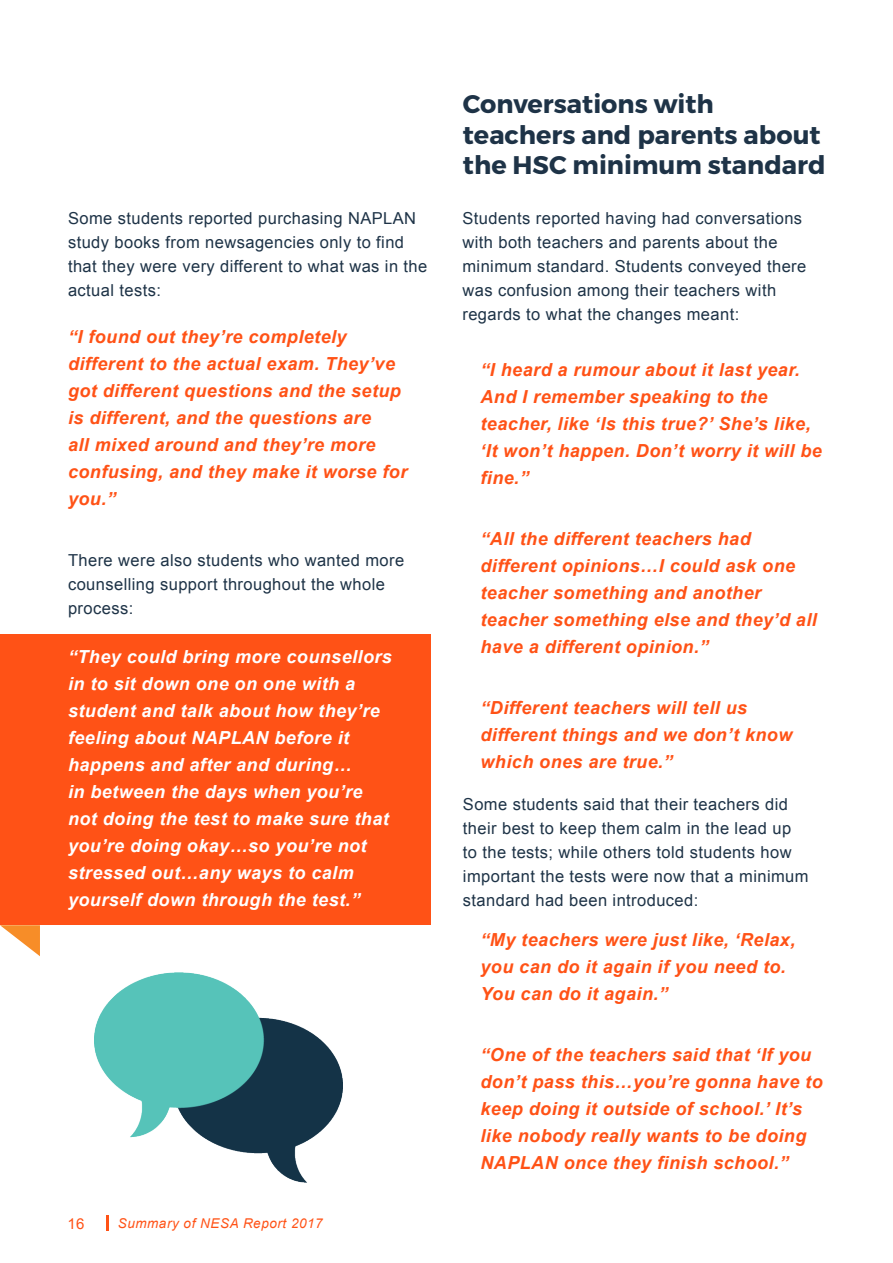
<style>
.page{position:relative;width:893px;height:1263px;background:#fff}
.page>*{position:absolute;margin:0;border:0;box-sizing:border-box;transform-origin:0 0}
.Sub-Heading_1{font:700 25.5px/30.6px "Montserrat";color:#1e3347}
.Quote_orange{font:italic 700 18px/27px "Arial";letter-spacing:.025em;color:#ff5216}
.Quote_orange-2{font:italic 700 18px/27px "Arial";letter-spacing:.025em;color:#fff}
.t1{font:16.5px/24px "Arial";letter-spacing:.025em;color:#1e3347}
.t2{font:15px "Arial";color:#ff5216}
.t3{font:italic 13.5px "Arial";letter-spacing:.04em;color:#ff5216}
</style>
<div class="page">
<svg style="left:106px;top:1215px;width:2px;height:16px"></svg>
<div style="left:0;top:635px;width:431px;height:290px;background:#ff5216"></div>
<svg style="left:0;top:925px;width:40px;height:31px"></svg>
<img style="left:94px;top:973px;width:249px;height:209px">
<p class="t1" style="left:68px;top:206px;width:361px">Some students reported purchasing NAPLAN study books from newsagencies only to find that they were very different to what was in the actual tests:</p>
<p class="Quote_orange" style="left:68px;top:323px;width:341px">“I found out they’re completely different to the actual exam. They’ve got different questions and the setup is different, and the questions are<br>all mixed around and they’re more confusing, and they make it worse for you.”</p>
<p class="t1" style="left:68px;top:548px;width:338px">There were also students who wanted more counselling support throughout the whole process:</p>
<p class="Quote_orange-2" style="left:68px;top:643px;width:325px">“They could bring more counsellors in to sit down one on one with a student and talk about how they’re feeling about NAPLAN before it happens and after and during…<br>in between the days when you’re not doing the test to make sure that you’re doing okay…so you’re not stressed out…any ways to calm yourself down through the test.”</p>
<p class="t2" style="left:68px;top:1213px;width:19px">16</p>
<p class="t3" style="left:118px;top:1215px;width:206px">Summary of NESA Report 2017</p>
<p class="Sub-Heading_1" style="left:463px;top:89px;width:364px">Conversations with teachers and parents about the HSC minimum standard</p>
<p class="t1" style="left:462px;top:206px;width:345px">Students reported having had conversations with both teachers and parents about the minimum standard. Students conveyed there was confusion among their teachers with regards to what the changes meant:</p>
<p class="Quote_orange" style="left:480px;top:356px;width:343px">“I heard a rumour about it last year.<br>And I remember speaking to the teacher, like ‘Is this true?’ She’s like, ‘It won’t happen. Don’t worry it will be fine.”</p>
<p class="Quote_orange" style="left:480px;top:525px;width:338px">“All the different teachers had different opinions…I could ask one teacher something and another teacher something else and they’d all have a different opinion.”</p>
<p class="Quote_orange" style="left:480px;top:694px;width:313px">“Different teachers will tell us different things and we don’t know which ones are true.”</p>
<p class="t1" style="left:463px;top:792px;width:347px">Some students said that their teachers did their best to keep them calm in the lead up to the tests; while others told students how important the tests were now that a minimum standard had been introduced:</p>
<p class="Quote_orange" style="left:480px;top:926px;width:316px">“My teachers were just like, ‘Relax, you can do it again if you need to.<br>You can do it again.”</p>
<p class="Quote_orange" style="left:480px;top:1041px;width:344px">“One of the teachers said that ‘If you don’t pass this…you’re gonna have to keep doing it outside of school.’ It’s like nobody really wants to be doing NAPLAN once they finish school.”</p>
</div>
